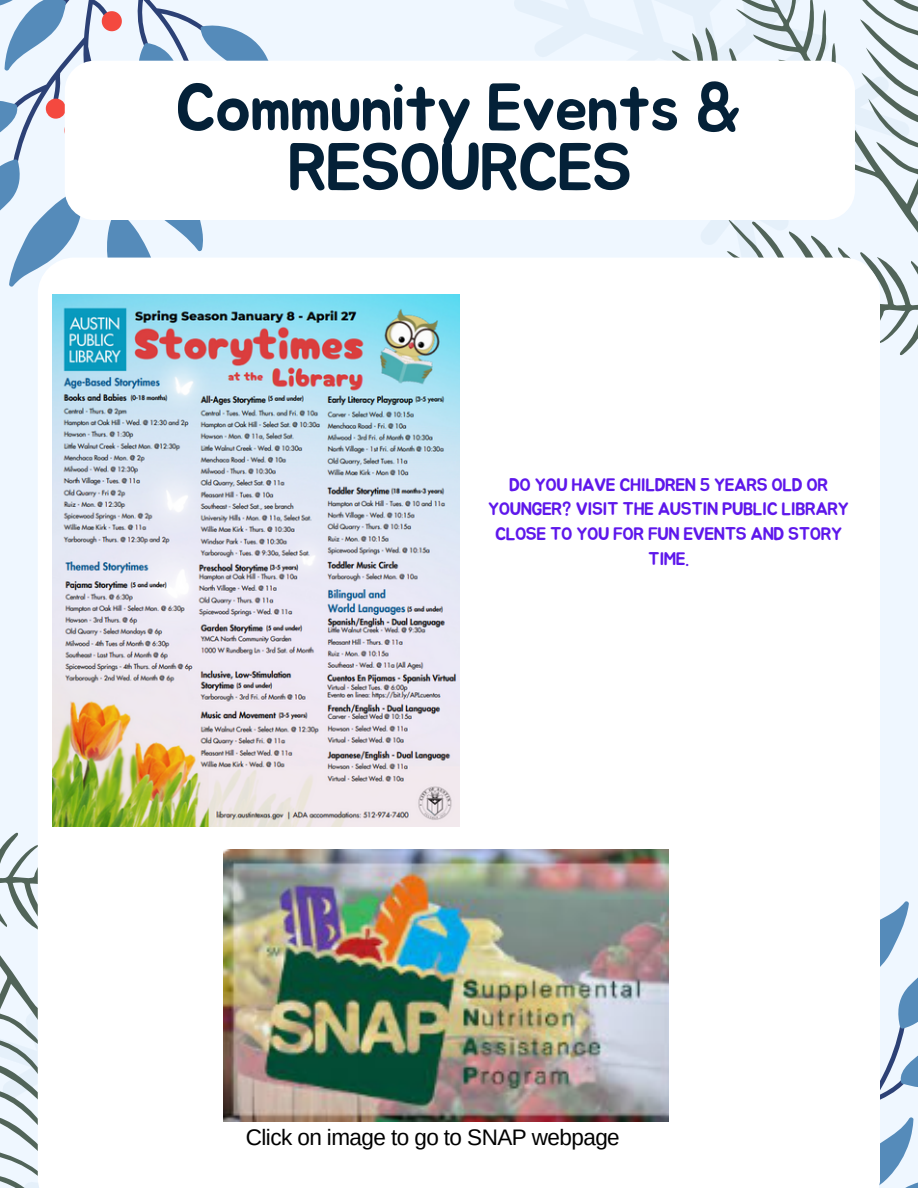
<style>
.page{position:relative;width:918px;height:1188px;background:#eff7ff}
.page>*{position:absolute;margin:0;border:0;box-sizing:border-box;transform-origin:0 0}
.t1{font:66.3px/59.7px "Jua";letter-spacing:-.025em;color:#042138;text-align:center}
.t2{font:22.5px "Arimo";letter-spacing:-.025em;color:#000}
.t3{font:18px/24.8px "Jua";letter-spacing:-.025em;color:#5e17eb;text-align:center}
</style>
<div class="page">
<svg style="left:880px;top:901px;width:38px;height:193px"></svg>
<svg style="left:880px;top:1117px;width:38px;height:71px"></svg>
<svg style="left:671px;top:0;width:247px;height:356px"></svg>
<svg style="left:27px;top:0;width:134px;height:94px"></svg>
<svg style="left:0;top:94px;width:81px;height:193px"></svg>
<svg style="left:0;top:0;width:67px;height:79px"></svg>
<svg style="left:93px;top:9px;width:176px;height:249px"></svg>
<svg style="left:0;top:832px;width:38px;height:356px"></svg>
<div style="left:65px;top:61px;width:790px;height:159px;background:#fff;border-radius:30px"></div>
<div style="left:38px;top:258px;width:842px;height:930px;background:#fff"></div>
<img style="left:223px;top:849px;width:446px;height:272px">
<img style="left:52px;top:294px;width:407px;height:532px">
<p class="t1" style="left:175px;top:81px;width:571px">Community Events &amp;<br>RESOURCES</p>
<h1 class="t3" style="left:488px;top:473px;width:362px">DO YOU HAVE CHILDREN 5 YEARS OLD OR<br>YOUNGER? VISIT THE AUSTIN PUBLIC LIBRARY<br>CLOSE TO YOU FOR FUN EVENTS AND STORY</h1>
<p class="t3" style="left:648px;top:547px;width:42px">TIME.</p>
<p class="t2" style="left:246px;top:1124px;width:375px">Click on image to go to SNAP webpage</p>
</div>
